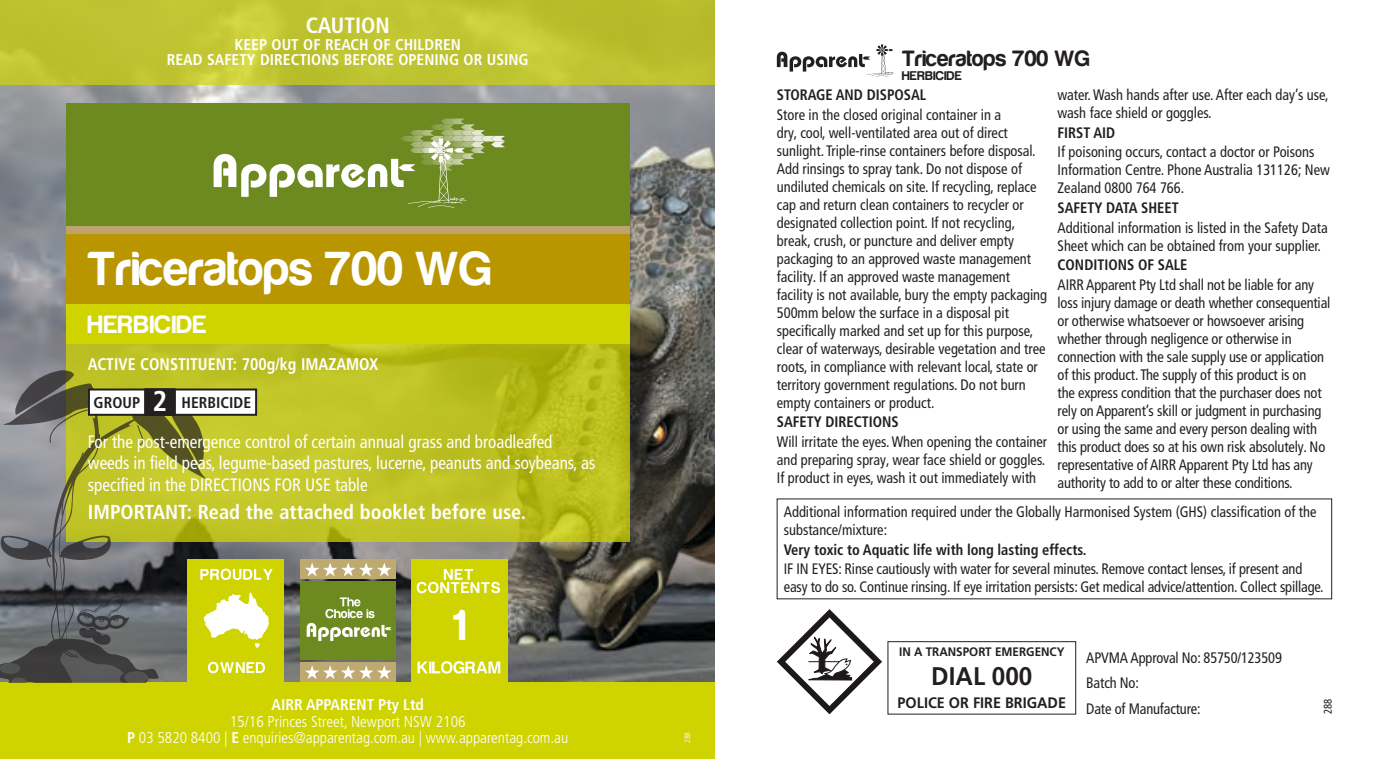
<style>
.page{position:relative;width:1391px;height:759px;background:#fff}
.page>*{position:absolute;margin:0;border:0;box-sizing:border-box;transform-origin:0 0}
.t1{font:49.27px "Harabara";letter-spacing:.01em;color:#fff}
.t2{font:45px "Harabara";color:#fff}
.t3{font:700 condensed 28.57px "Frutiger LT Pro";color:#fff}
.t4{font:26.1px "Harabara";letter-spacing:.035em;color:#fff}
.t5{font:700 25.43px "Frutiger LT Pro";color:#231f20;scale:.95 1}
.t6{font:22.95px "Harabara";letter-spacing:.01em;color:#231f20}
.t7{font:700 condensed 22.05px "Frutiger LT Pro";color:#fff}
.t8{font:700 condensed 20.25px "Frutiger LT Pro";color:#fff}
.t9{font:condensed 18px/21.6px "Frutiger LT Pro";color:#fff;scale:.95 1}
.t10{font:700 condensed 16.88px "Frutiger LT Pro";color:#fff;scale:.95 1}
.t11{font:300 condensed 15.53px/16.4px "Frutiger LT Pro";color:#fff;text-align:center}
.t12{font:700 condensed 15.53px/15.5px "Frutiger LT Pro";color:#fff;text-align:center}
.t13{font:700 condensed 15.53px "Frutiger LT Pro";color:#231f20}
.t14{font:condensed 15.3px/18px "Frutiger LT Pro";color:#231f20;scale:.95 1}
.t15{font:700 condensed 15.3px "Frutiger LT Pro";color:#231f20;scale:.95 1}
.t16{font:700 15.3px "Frutiger LT Pro";color:#231f20;scale:.95 1}
.t17{font:13.05px "Harabara";letter-spacing:.035em;color:#231f20}
.t18{font:700 12.38px "Frutiger LT Pro";color:#231f20;scale:.95 1}
.t19{font:condensed 11.25px "Frutiger LT Pro";color:#231f20;scale:.95 1}
.t20{font:300 condensed 7.88px "Frutiger LT Pro";color:#fff;scale:.95 1}
.s1{font-weight:700}
</style>
<div class="page">
<img style="left:0;top:84px;width:714px;height:598px">
<svg style="left:0;top:0;width:714px;height:84px;background:#bfc331"></svg>
<svg style="left:66px;top:344px;width:563px;height:198px;background:#bcbf20"></svg>
<div style="left:0;top:682px;width:714px;height:77px;background:#cfd400"></div>
<div style="left:187px;top:560px;width:97px;height:122px;background:#cfd400"></div>
<div style="left:411px;top:559px;width:96px;height:123px;background:#cfd400"></div>
<div style="left:300px;top:582px;width:96px;height:78px;background:#6c8a1f"></div>
<div style="left:300px;top:662px;width:96px;height:20px;background:#beaa70"></div>
<div style="left:300px;top:559px;width:96px;height:20px;background:#beaa70"></div>
<svg style="left:305px;top:563px;width:86px;height:13px"></svg>
<svg style="left:305px;top:665px;width:86px;height:14px"></svg>
<svg style="left:307px;top:597px;width:85px;height:44px"></svg>
<svg style="left:417px;top:661px;width:83px;height:13px"></svg>
<svg style="left:417px;top:569px;width:83px;height:24px"></svg>
<div style="left:66px;top:234px;width:563px;height:70px;background:#b99600"></div>
<div style="left:66px;top:304px;width:563px;height:40px;background:#cfd400"></div>
<svg style="left:0;top:370px;width:273px;height:312px;background:#93954b"></svg>
<svg style="left:777px;top:45px;width:117px;height:32px"></svg>
<div style="left:89px;top:390px;width:167px;height:25px;background:#fff"></div>
<div style="left:88px;top:389px;width:169px;height:27px;border:2px solid #231f20"></div>
<div style="left:66px;top:103px;width:563px;height:124px;background:#6c8a1f"></div>
<svg style="left:214px;top:119px;width:291px;height:89px"></svg>
<div style="left:66px;top:227px;width:563px;height:7px;background:#bea36d"></div>
<div style="left:145px;top:389px;width:30px;height:26px;background:#231f20"></div>
<div style="left:144px;top:389px;width:32px;height:27px;border:1px solid #231f20"></div>
<svg style="left:777px;top:609px;width:105px;height:105px"></svg>
<div style="left:887px;top:641px;width:188px;height:73px;border:1px solid #231f20"></div>
<h3 class="t7" style="left:306px;top:12px;width:86px">CAUTION</h3>
<p class="t12" style="left:167px;top:36px;width:363px">KEEP OUT OF REACH OF CHILDREN<br>READ SAFETY DIRECTIONS BEFORE OPENING OR USING</p>
<h1 class="t1" style="left:88px;top:243px;width:405px">Triceratops 700 WG</h1>
<h3 class="t4" style="left:88px;top:310px;width:120px">HERBICIDE</h3>
<p class="t10" style="left:88px;top:354px;width:307px">ACTIVE CONSTITUENT: 700g/kg IMAZAMOX</p>
<h3 class="t3" style="left:153px;top:384px;width:16px">2</h3>
<p class="t13" style="left:94px;top:393px;width:48px">GROUP</p>
<p class="t13" style="left:181px;top:393px;width:71px">HERBICIDE</p>
<p class="t9" style="left:88px;top:431px;width:535px">For the post-emergence control of certain annual grass and broadleafed weeds in field peas, legume-based pastures, lucerne, peanuts and soybeans, as specified in the DIRECTIONS FOR USE table</p>
<h3 class="t8" style="left:88px;top:500px;width:439px">IMPORTANT: Read the attached booklet before use.</h3>
<h2 class="t2" style="left:453px;top:601px;width:14px">1</h2>
<p class="t12" style="left:271px;top:697px;width:154px">AIRR APPARENT Pty Ltd</p>
<p class="t11" style="left:127px;top:713px;width:442px">15/16 Princes Street, Newport NSW 2106<br><span class="s1">P</span> 03 5820 8400 | <span class="s1">E</span> enquiries@apparentag.com.au | www.apparentag.com.au</p>
<p class="t20" style="left:683px;top:743px;width:13px;rotate:-90deg">288</p>
<h3 class="t6" style="left:902px;top:47px;width:189px">Triceratops 700 WG</h3>
<p class="t17" style="left:902px;top:69px;width:61px">HERBICIDE</p>
<p class="t15" style="left:777px;top:86px;width:159px">STORAGE AND DISPOSAL</p>
<p class="t14" style="left:777px;top:105px;width:286px">Store in the closed original container in a<br>dry, cool, well-ventilated area out of direct sunlight. Triple-rinse containers before disposal.<br>Add rinsings to spray tank. Do not dispose of undiluted chemicals on site. If recycling, replace cap and return clean containers to recycler or designated collection point. If not recycling, break, crush, or puncture and deliver empty packaging to an approved waste management facility. If an approved waste management facility is not available, bury the empty packaging 500mm below the surface in a disposal pit specifically marked and set up for this purpose, clear of waterways, desirable vegetation and tree roots, in compliance with relevant local, state or territory government regulations. Do not burn empty containers or product.</p>
<p class="t15" style="left:777px;top:413px;width:130px">SAFETY DIRECTIONS</p>
<p class="t14" style="left:777px;top:433px;width:286px">Will irritate the eyes. When opening the container and preparing spray, wear face shield or goggles.<br>If product in eyes, wash it out immediately with</p>
<p class="t14" style="left:1057px;top:86px;width:287px">water. Wash hands after use. After each day’s use, wash face shield or goggles.</p>
<p class="t15" style="left:1057px;top:123px;width:62px">FIRST AID</p>
<p class="t14" style="left:1057px;top:143px;width:288px">If poisoning occurs, contact a doctor or Poisons<br>Information Centre. Phone Australia 131126; New<br>Zealand 0800 764 766.</p>
<p class="t15" style="left:1057px;top:199px;width:129px">SAFETY DATA SHEET</p>
<p class="t14" style="left:1057px;top:218px;width:286px">Additional information is listed in the Safety Data<br>Sheet which can be obtained from your supplier.</p>
<p class="t15" style="left:1057px;top:256px;width:138px">CONDITIONS OF SALE</p>
<p class="t14" style="left:1057px;top:275px;width:289px">AIRR Apparent Pty Ltd shall not be liable for any loss injury damage or death whether consequential or otherwise whatsoever or howsoever arising whether through negligence or otherwise in connection with the sale supply use or application of this product. The supply of this product is on<br>the express condition that the purchaser does not rely on Apparent’s skill or judgment in purchasing or using the same and every person dealing with this product does so at his own risk absolutely. No representative of AIRR Apparent Pty Ltd has any authority to add to or alter these conditions.</p>
<p class="t14" style="left:783px;top:503px;width:562px">Additional information required under the Globally Harmonised System (GHS) classification of the substance/mixture:</p>
<p class="t15" style="left:783px;top:540px;width:320px">Very toxic to Aquatic life with long lasting effects.</p>
<p class="t14" style="left:783px;top:560px;width:570px">IF IN EYES: Rinse cautiously with water for several minutes. Remove contact lenses, if present and easy to do so. Continue rinsing. If eye irritation persists: Get medical advice/attention. Collect spillage.</p>
<p class="t18" style="left:899px;top:645px;width:176px">IN A TRANSPORT EMERGENCY</p>
<h3 class="t5" style="left:931px;top:661px;width:108px">DIAL 000</h3>
<p class="t16" style="left:897px;top:694px;width:179px">POLICE OR FIRE BRIGADE</p>
<p class="t14" style="left:1086px;top:645px;width:207px;line-height:24.8px">APVMA Approval No: 85750/123509<br>Batch No:</p>
<p class="t14" style="left:1086px;top:700px;width:122px">Date of Manufacture:</p>
<p class="t19" style="left:1321px;top:714px;width:18px;rotate:-90deg">288</p>
</div>
